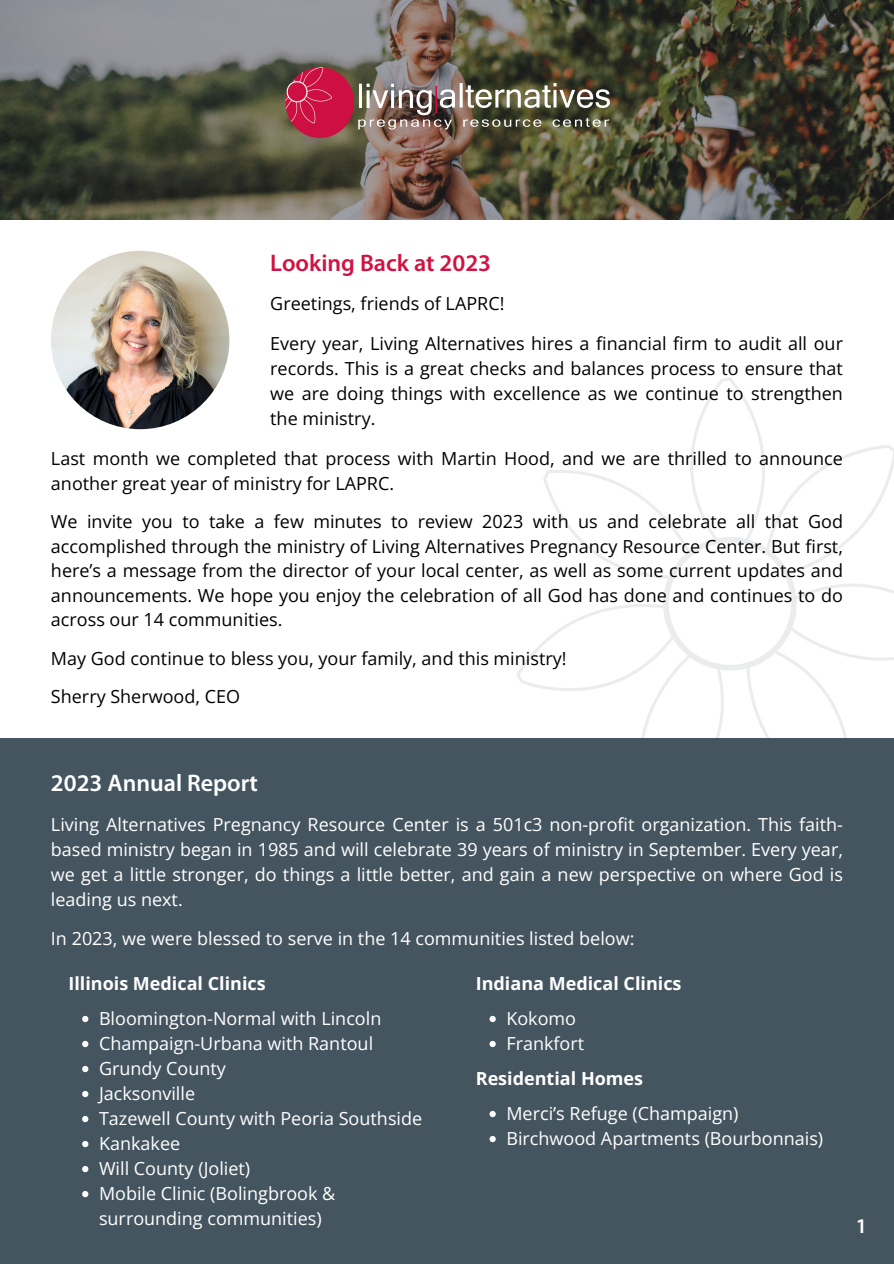
<style>
.page{position:relative;width:894px;height:1264px;background:#fff}
.page>*{position:absolute;margin:0;border:0;box-sizing:border-box;transform-origin:0 0}
.t1{font:600 24px "Myriad Pro";color:#d11242}
.t2{font:600 24px "Myriad Pro";color:#fff}
.t3{font:600 21px "Myriad Pro";color:#fff}
.t4{font:18px/24.5px "Open Sans";color:#000;text-align:justify}
.t5{font:18px/25px "Open Sans";color:#fff;text-align:justify}
.t6{font:700 18px "Open Sans";color:#fff}
</style>
<div class="page">
<img style="left:0;top:0;width:893px;height:220px">
<img style="left:51px;top:251px;width:178px;height:178px;border-radius:50%">
<img style="left:516px;top:378px;width:377px;height:360px">
<div style="left:0;top:738px;width:893px;height:525px;background:#455560"></div>
<img style="left:285px;top:67px;width:324px;height:70px">
<svg style="left:82px;top:1015px;width:6px;height:7px"></svg>
<svg style="left:82px;top:1040px;width:6px;height:7px"></svg>
<svg style="left:82px;top:1065px;width:6px;height:7px"></svg>
<svg style="left:82px;top:1090px;width:6px;height:7px"></svg>
<svg style="left:82px;top:1116px;width:6px;height:6px"></svg>
<svg style="left:82px;top:1141px;width:6px;height:6px"></svg>
<svg style="left:82px;top:1166px;width:6px;height:6px"></svg>
<svg style="left:82px;top:1191px;width:6px;height:6px"></svg>
<svg style="left:489px;top:1015px;width:6px;height:7px"></svg>
<svg style="left:489px;top:1040px;width:6px;height:7px"></svg>
<svg style="left:489px;top:1111px;width:6px;height:6px"></svg>
<svg style="left:489px;top:1136px;width:6px;height:6px"></svg>
<p class="t1" style="left:270px;top:253px;width:222px">Looking Back at 2023</p>
<p class="t4" style="left:270px;top:291px;width:236px">Greetings, friends of LAPRC!</p>
<p class="t4" style="left:270px;top:330px;width:574px;line-height:25px">Every year, Living Alternatives hires a financial firm to audit all our records. This is a great checks and balances process to ensure that we are doing things with excellence as we continue to strengthen the ministry.</p>
<h1 class="t4" style="left:51px;top:446px;width:793px">Last month we completed that process with Martin Hood, and we are thrilled to announce another great year of ministry for LAPRC.</h1>
<p class="t4" style="left:51px;top:509px;width:793px">We invite you to take a few minutes to review 2023 with us and celebrate all that God accomplished through the ministry of Living Alternatives Pregnancy Resource Center. But first, here’s a message from the director of your local center, as well as some current updates and announcements. We hope you enjoy the celebration of all God has done and continues to do across our 14 communities.</p>
<p class="t4" style="left:51px;top:645px;width:517px">May God continue to bless you, your family, and this ministry!</p>
<p class="t4" style="left:51px;top:684px;width:190px">Sherry Sherwood, CEO</p>
<p class="t2" style="left:51px;top:773px;width:208px">2023 Annual Report</p>
<h1 class="t5" style="left:51px;top:811px;width:793px">Living Alternatives Pregnancy Resource Center is a 501c3 non-profit organization. This faith&shy;based ministry began in 1985 and will celebrate 39 years of ministry in September. Every year, we get a little stronger, do things a little better, and gain a new perspective on where God is leading us next.</h1>
<p class="t5" style="left:51px;top:925px;width:584px">In 2023, we were blessed to serve in the 14 communities listed below:</p>
<p class="t6" style="left:68px;top:971px;width:199px">Illinois Medical Clinics</p>
<h2 class="t5" style="left:99px;top:1005px;width:284px">Bloomington-Normal with Lincoln</h2>
<p class="t5" style="left:99px;top:1030px;width:275px">Champaign-Urbana with Rantoul</p>
<p class="t5" style="left:99px;top:1055px;width:128px">Grundy County</p>
<p class="t5" style="left:99px;top:1080px;width:98px">Jacksonville</p>
<p class="t5" style="left:99px;top:1105px;width:324px">Tazewell County with Peoria Southside</p>
<p class="t5" style="left:99px;top:1130px;width:83px">Kankakee</p>
<p class="t5" style="left:99px;top:1155px;width:153px">Will County (Joliet)</p>
<p class="t5" style="left:99px;top:1180px;width:238px">Mobile Clinic (Bolingbrook &amp; surrounding communities)</p>
<p class="t6" style="left:475px;top:971px;width:207px">Indiana Medical Clinics</p>
<h2 class="t5" style="left:506px;top:1005px;width:71px">Kokomo</h2>
<p class="t5" style="left:506px;top:1030px;width:79px">Frankfort</p>
<p class="t6" style="left:475px;top:1066px;width:169px">Residential Homes</p>
<h2 class="t5" style="left:506px;top:1100px;width:233px">Merci’s Refuge (Champaign)</h2>
<p class="t5" style="left:506px;top:1125px;width:318px">Birchwood Apartments (Bourbonnais)</p>
<p class="t3" style="left:855px;top:1217px;width:13px">1</p>
</div>
